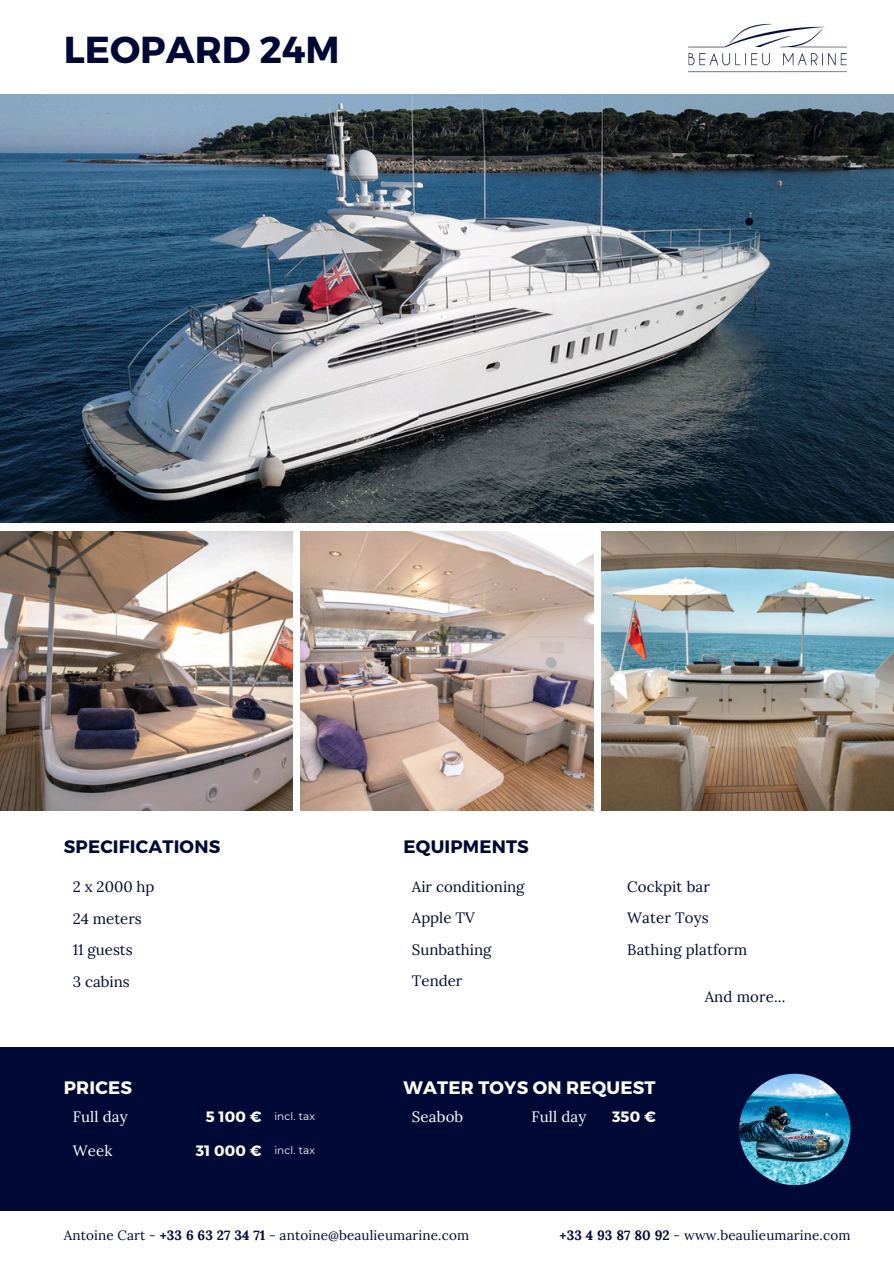
<style>
.page{position:relative;width:894px;height:1264px;background:#fff}
.page>*{position:absolute;margin:0;border:0;box-sizing:border-box;transform-origin:0 0}
.t1{font:700 37.5px "Montserrat";color:#000936}
.t2{font:700 18px "Montserrat";letter-spacing:.01em;color:#000936}
.t3{font:700 18px "Montserrat";letter-spacing:.01em;color:#fff}
.t4{font:15px "Lora";color:#000936}
.t5{font:15px "Lora";letter-spacing:.01em;color:#fff}
.t6{font:700 15px "Montserrat";letter-spacing:.01em;color:#fff}
.t7{font:13.5px "Lora";letter-spacing:.01em;color:#000936}
.t8{font:10.5px "Montserrat";letter-spacing:.01em;color:#fff}
.s1{font-weight:700}
</style>
<div class="page">
<img style="left:0;top:94px;width:893px;height:429px">
<img style="left:0;top:531px;width:293px;height:279px">
<img style="left:300px;top:531px;width:293px;height:279px">
<img style="left:601px;top:531px;width:292px;height:279px">
<div style="left:0;top:1047px;width:893px;height:163px;background:#000936"></div>
<img style="left:738px;top:1073px;width:112px;height:112px;border-radius:50%">
<img style="left:688px;top:23px;width:159px;height:50px">
<p class="t1" style="left:64px;top:25px;width:277px">LEOPARD 24M</p>
<h4 class="t2" style="left:64px;top:834px;width:158px">SPECIFICATIONS</h4>
<h4 class="t2" style="left:403px;top:834px;width:127px">EQUIPMENTS</h4>
<h1 class="t4" style="left:73px;top:877px;width:83px">2 x 2000 hp</h1>
<h2 class="t4" style="left:73px;top:908px;width:71px">24 meters</h2>
<h2 class="t4" style="left:73px;top:940px;width:61px">11 guests</h2>
<h4 class="t4" style="left:73px;top:971px;width:58px">3 cabins</h4>
<h4 class="t4" style="left:412px;top:876px;width:114px">Air conditioning</h4>
<h4 class="t4" style="left:412px;top:908px;width:64px">Apple TV</h4>
<h4 class="t4" style="left:412px;top:939px;width:81px">Sunbathing</h4>
<h4 class="t4" style="left:412px;top:971px;width:52px">Tender</h4>
<h4 class="t4" style="left:627px;top:876px;width:84px">Cockpit bar</h4>
<h4 class="t4" style="left:627px;top:908px;width:83px">Water Toys</h4>
<h4 class="t4" style="left:627px;top:939px;width:121px">Bathing platform</h4>
<h4 class="t4" style="left:704px;top:987px;width:82px">And more...</h4>
<h3 class="t3" style="left:64px;top:1075px;width:70px">PRICES</h3>
<p class="t5" style="left:73px;top:1106px;width:56px">Full day</p>
<p class="t5" style="left:73px;top:1140px;width:41px">Week</p>
<p class="t6" style="left:206px;top:1106px;width:57px">5 100 €</p>
<h2 class="t6" style="left:196px;top:1140px;width:67px">31 000 €</h2>
<h4 class="t8" style="left:274px;top:1110px;width:42px">incl. tax</h4>
<h4 class="t8" style="left:274px;top:1143px;width:42px">incl. tax</h4>
<h4 class="t3" style="left:403px;top:1075px;width:253px">WATER TOYS ON REQUEST</h4>
<h4 class="t5" style="left:412px;top:1106px;width:53px">Seabob</h4>
<h4 class="t5" style="left:531px;top:1106px;width:56px">Full day</h4>
<h3 class="t6" style="left:612px;top:1106px;width:45px">350 €</h3>
<h4 class="t7" style="left:64px;top:1226px;width:406px">Antoine Cart - <span class="s1">+33 6 63 27 34 71</span> - antoine@beaulieumarine.com</h4>
<h4 class="t7" style="left:559px;top:1226px;width:292px"><span class="s1">+33 4 93 87 80 92</span> - www.beaulieumarine.com</h4>
</div>
